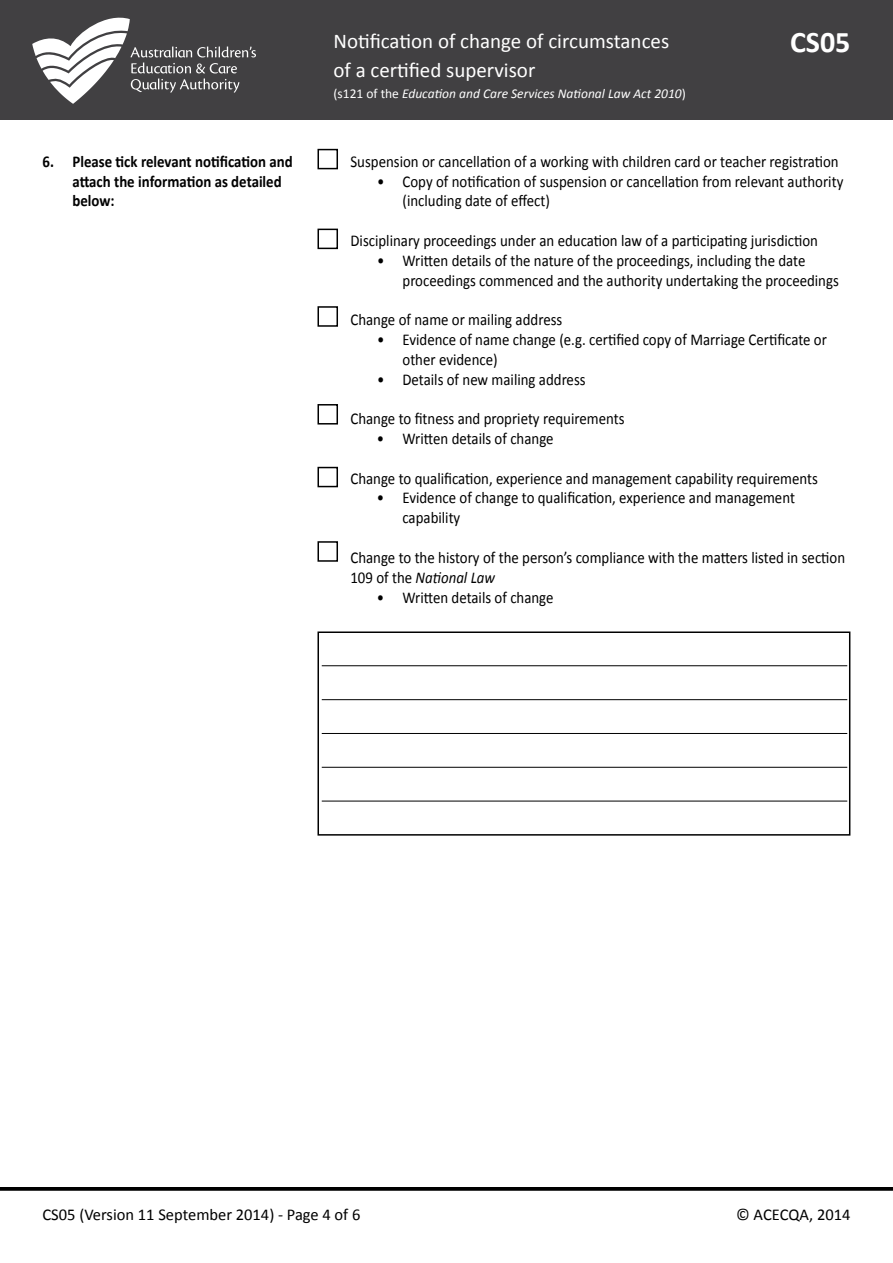
<style>
.page{position:relative;width:893px;height:1263px;background:#fff}
.page>*{position:absolute;margin:0;border:0;box-sizing:border-box;transform-origin:0 0}
.t1{font:700 30px "Calibri";color:#fff}
.t2{font:21px "Calibri";color:#fff}
.t3{font:16.5px/19.8px "Calibri";color:#000;scale:.9 1}
.t4{font:700 16.5px/19.8px "Calibri";color:#000;scale:.9 1}
.t5{font:16.5px "Calibri";color:#000}
.t6{font:italic 13.5px "Calibri";color:#fff}
.s1{font-style:normal}
.s2{font-style:italic}
</style>
<div class="page">
<svg style="left:0;top:1187px;width:893px;height:4px"></svg>
<div style="left:0;top:0;width:893px;height:119px;background:#414042"></div>
<svg style="left:32px;top:17px;width:224px;height:87px"></svg>
<div style="left:317px;top:149px;width:21px;height:20px;border:2px solid #000"></div>
<div style="left:317px;top:404px;width:21px;height:20px;border:2px solid #000"></div>
<div style="left:317px;top:229px;width:21px;height:20px;border:2px solid #000"></div>
<div style="left:317px;top:467px;width:21px;height:20px;border:2px solid #000"></div>
<div style="left:317px;top:306px;width:21px;height:21px;border:2px solid #000"></div>
<div style="left:317px;top:541px;width:21px;height:21px;border:2px solid #000"></div>
<div style="left:317px;top:631px;width:533px;height:205px;border:2px solid #000"></div>
<hr style="left:322px;top:665px;width:525px;height:1px;background:#000">
<hr style="left:322px;top:733px;width:525px;height:1px;background:#000">
<hr style="left:322px;top:801px;width:525px;height:1px;background:#000">
<hr style="left:322px;top:699px;width:525px;height:1px;background:#000">
<hr style="left:322px;top:767px;width:525px;height:1px;background:#000">
<p class="t2" style="left:333px;top:28px;width:337px">Notification of change of circumstances</p>
<h1 class="t1" style="left:790px;top:23px;width:62px">CS05</h1>
<p class="t2" style="left:333px;top:57px;width:203px">of a certified supervisor</p>
<p class="t6" style="left:333px;top:84px;width:354px"><span class="s1">(s121 of the</span> Education and Care Services National Law Act 2010<span class="s1">)</span></p>
<p class="t4" style="left:73px;top:151px;width:246px;text-indent:-30px">6. Please tick relevant notification and attach the information as detailed below:</p>
<p class="t3" style="left:350px;top:152px;width:544px">Suspension or cancellation of a working with children card or teacher registration</p>
<p class="t3" style="left:403px;top:171px;width:491px;text-indent:-26px">• Copy of notification of suspension or cancellation from relevant authority (including date of effect)</p>
<p class="t3" style="left:350px;top:231px;width:521px">Disciplinary proceedings under an education law of a participating jurisdiction</p>
<p class="t3" style="left:402px;top:251px;width:486px;text-indent:-26px">• Written details of the nature of the proceedings, including the date proceedings commenced and the authority undertaking the proceedings</p>
<p class="t3" style="left:350px;top:310px;width:237px">Change of name or mailing address</p>
<p class="t3" style="left:402px;top:330px;width:473px;text-indent:-26px">• Evidence of name change (e.g. certified copy of Marriage Certificate or other evidence)</p>
<p class="t3" style="left:377px;top:369px;width:233px">• Details of new mailing address</p>
<p class="t3" style="left:350px;top:409px;width:306px">Change to fitness and propriety requirements</p>
<p class="t3" style="left:377px;top:429px;width:198px">• Written details of change</p>
<p class="t3" style="left:350px;top:468px;width:521px">Change to qualification, experience and management capability requirements</p>
<p class="t3" style="left:402px;top:488px;width:438px;text-indent:-26px">• Evidence of change to qualification, experience and management capability</p>
<p class="t3" style="left:350px;top:548px;width:551px">Change to the history of the person’s compliance with the matters listed in section<br>109 of the <span class="s2">National Law</span></p>
<p class="t3" style="left:377px;top:587px;width:198px">• Written details of change</p>
<p class="t5" style="left:43px;top:1204px;width:319px">CS05 (Version 11 September 2014) - Page 4 of 6</p>
<p class="t5" style="left:736px;top:1204px;width:116px">© ACECQA, 2014</p>
</div>
